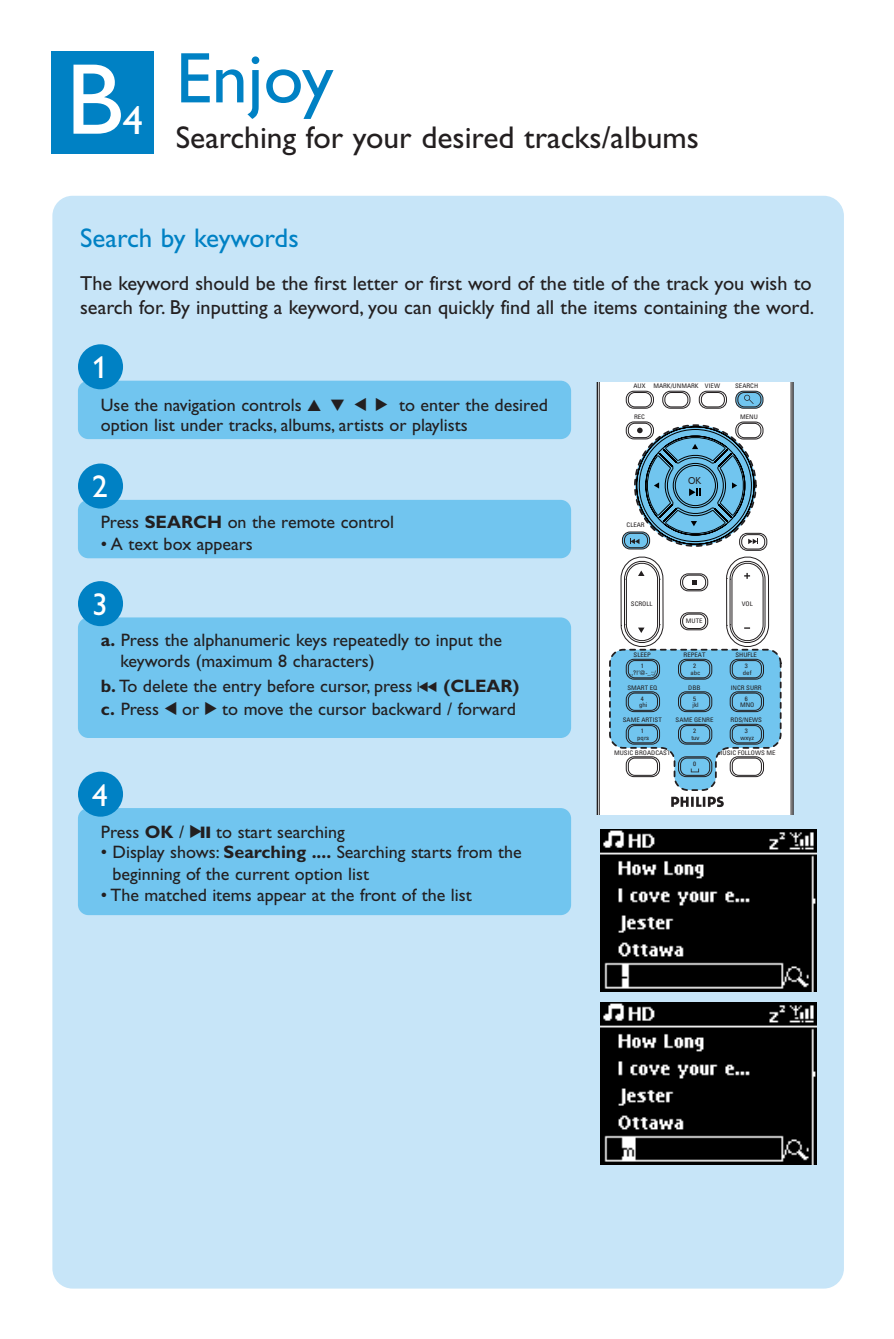
<style>
.page{position:relative;width:894px;height:1339px;background:#fff}
.page>*{position:absolute;margin:0;border:0;box-sizing:border-box;transform-origin:0 0}
.t1{font:101.25px "Gill Alt One";color:#fff}
.t2{font:72px "Gill Alt One";color:#0081c4}
.t3{font:40.5px "Gill Alt One";color:#fff}
.t4{font:31.5px "Gill Alt One";color:#231f20}
.t5{font:31.5px "Gill Alt One";color:#fff}
.t6{font:27px "Gill Alt One";color:#0081c4}
.t7{font:20.25px/24.3px "Gill Alt One";color:#231f20}
.t8{font:18px/21.6px "Gill Alt One";color:#231f20}
.t9{font:10.12px "Gill Sans";color:#231f20;scale:.89 1}
.t10{font:condensed 6.3px "Univers";color:#231f20;scale:1.09 1}
.s1{font-family:"Audio Four 4"}
.s2{font-weight:700}
.s3{font-family:"Audio Four 4 B";font-size:20.25px}
</style>
<div class="page">
<div style="left:52px;top:196px;width:791px;height:1092px;background:#c7e5f8;border-radius:20px"></div>
<div style="left:51px;top:51px;width:102px;height:102px;background:#0081c4"></div>
<div style="left:78px;top:381px;width:493px;height:58px;background:#71c5ef;border-radius:11px"></div>
<div style="left:78px;top:344px;width:45px;height:45px;background:#0081c4;border-radius:50%"></div>
<div style="left:78px;top:500px;width:493px;height:58px;background:#71c5ef;border-radius:11px"></div>
<div style="left:78px;top:463px;width:45px;height:45px;background:#0081c4;border-radius:50%"></div>
<div style="left:78px;top:617px;width:493px;height:121px;background:#71c5ef;border-radius:11px"></div>
<div style="left:78px;top:581px;width:45px;height:45px;background:#0081c4;border-radius:50%"></div>
<div style="left:78px;top:808px;width:493px;height:107px;background:#71c5ef;border-radius:11px"></div>
<div style="left:78px;top:772px;width:45px;height:45px;background:#0081c4;border-radius:50%"></div>
<img style="left:600px;top:830px;width:216px;height:162px">
<img style="left:600px;top:1003px;width:216px;height:162px">
<svg style="left:596px;top:382px;width:197px;height:432px;background:#66696c"></svg>
<svg style="left:598px;top:382px;width:193px;height:432px;background:#f4f4f4"></svg>
<svg style="left:662px;top:391px;width:28px;height:18px"></svg>
<svg style="left:698px;top:391px;width:28px;height:18px"></svg>
<svg style="left:735px;top:391px;width:28px;height:17px"></svg>
<div style="left:737px;top:392px;width:24px;height:15px;border:1px solid #231f20;border-radius:6px"></div>
<div style="left:743px;top:395px;width:7px;height:6px;background:#71c5ef;border-radius:50%"></div>
<svg style="left:744px;top:395px;width:9px;height:9px"></svg>
<svg style="left:625px;top:391px;width:29px;height:18px"></svg>
<svg style="left:608px;top:421px;width:174px;height:386px;background:#accbdb"></svg>
<h1 class="t1" style="left:66px;top:62px;width:59px">B</h1>
<h3 class="t3" style="left:123px;top:105px;width:22px">4</h3>
<h2 class="t2" style="left:176px;top:51px;width:159px">Enjoy</h2>
<h3 class="t4" style="left:176px;top:126px;width:524px">Searching for your desired tracks/albums</h3>
<h3 class="t6" style="left:80px;top:228px;width:220px">Search by keywords</h3>
<p class="t7" style="left:80px;top:273px;width:735px">The keyword should be the first letter or first word of the title of the track you wish to search for. By inputting a keyword, you can quickly find all the items containing the word.</p>
<h3 class="t5" style="left:92px;top:356px;width:17px">1</h3>
<p class="t8" style="left:101px;top:396px;width:448px;line-height:20px">Use the navigation controls <span class="s1">3 4 1 2</span> to enter the desired option list under tracks, albums, artists or playlists</p>
<h3 class="t5" style="left:92px;top:475px;width:17px">2</h3>
<p class="t8" style="left:101px;top:513px;width:295px">Press <span class="s2">SEARCH</span> on the remote control</p>
<p class="t8" style="left:101px;top:535px;width:153px">• A text box appears</p>
<h3 class="t5" style="left:92px;top:592px;width:17px">3</h3>
<p class="t8" style="left:120px;top:631px;width:383px;text-indent:-20px"><span class="s2">a.</span> Press the alphanumeric keys repeatedly to input the keywords (maximum 8 characters)</p>
<p class="t8" style="left:101px;top:677px;width:420px;line-height:22.5px"><span class="s2">b.</span> To delete the entry before cursor, press <span class="s3">∞</span> <span class="s2">(CLEAR) c.</span> Press <span class="s1">1</span> or <span class="s1">2</span> to move the cursor backward / forward</p>
<h3 class="t5" style="left:92px;top:783px;width:17px">4</h3>
<p class="t8" style="left:101px;top:823px;width:245px">Press <span class="s2">OK</span> / <span class="s1">2;</span> to start searching</p>
<p class="t8" style="left:112px;top:843px;width:410px;text-indent:-12px">• Display shows: <span class="s2">Searching ....</span> Searching starts from the beginning of the current option list</p>
<p class="t8" style="left:101px;top:886px;width:372px">• The matched items appear at the front of the list</p>
<p class="t10" style="left:633px;top:383px;width:13px">AUX</p>
<p class="t10" style="left:653px;top:383px;width:63px">MARK/UNMARK VIEW</p>
<p class="t10" style="left:735px;top:383px;width:23px">SEARCH</p>
<p class="t10" style="left:634px;top:414px;width:12px">REC</p>
<p class="t10" style="left:740px;top:414px;width:18px">MENU</p>
<p class="t10" style="left:626px;top:522px;width:18px">CLEAR</p>
<p class="t9" style="left:688px;top:477px;width:17px">OK</p>
<p class="t10" style="left:630px;top:601px;width:21px">SCROLL</p>
<p class="t10" style="left:741px;top:601px;width:12px">VOL</p>
<p class="t10" style="left:685px;top:619px;width:17px">MUTE</p>
<p class="t10" style="left:633px;top:653px;width:17px">SLEEP</p>
<p class="t10" style="left:630px;top:670px;width:25px">.,?!’@-_:;/</p>
<p class="t10" style="left:640px;top:663px;width:4px">1</p>
<p class="t10" style="left:627px;top:685px;width:29px">SMART EQ</p>
<p class="t10" style="left:639px;top:703px;width:9px">ghi</p>
<p class="t10" style="left:640px;top:696px;width:4px">4</p>
<p class="t10" style="left:683px;top:653px;width:22px">REPEAT</p>
<p class="t10" style="left:690px;top:670px;width:11px">abc</p>
<p class="t10" style="left:692px;top:663px;width:4px">2</p>
<p class="t10" style="left:688px;top:685px;width:13px">DBB</p>
<p class="t10" style="left:692px;top:703px;width:7px">jkl</p>
<p class="t10" style="left:692px;top:696px;width:4px">5</p>
<p class="t10" style="left:622px;top:718px;width:37px">SAME ARTIST</p>
<p class="t10" style="left:637px;top:735px;width:13px">pqrs</p>
<p class="t10" style="left:640px;top:728px;width:4px">1</p>
<p class="t10" style="left:675px;top:718px;width:36px">SAME GENRE</p>
<p class="t10" style="left:691px;top:735px;width:9px">tuv</p>
<p class="t10" style="left:692px;top:728px;width:4px">2</p>
<p class="t10" style="left:735px;top:653px;width:21px">SHUFLE</p>
<p class="t10" style="left:742px;top:670px;width:9px">def</p>
<p class="t10" style="left:744px;top:663px;width:4px">3</p>
<p class="t10" style="left:730px;top:685px;width:30px">INCR SURR</p>
<p class="t10" style="left:739px;top:703px;width:15px">MNO</p>
<p class="t10" style="left:744px;top:696px;width:4px">6</p>
<p class="t10" style="left:730px;top:718px;width:30px">RDS/NEWS</p>
<p class="t10" style="left:740px;top:735px;width:14px">wxyz</p>
<p class="t10" style="left:744px;top:728px;width:4px">3</p>
<p class="t10" style="left:614px;top:750px;width:53px">MUSIC BROADCAST</p>
<p class="t10" style="left:716px;top:750px;width:55px">MUSIC FOLLOWS ME</p>
<p class="t10" style="left:692px;top:761px;width:4px">0</p>
</div>
